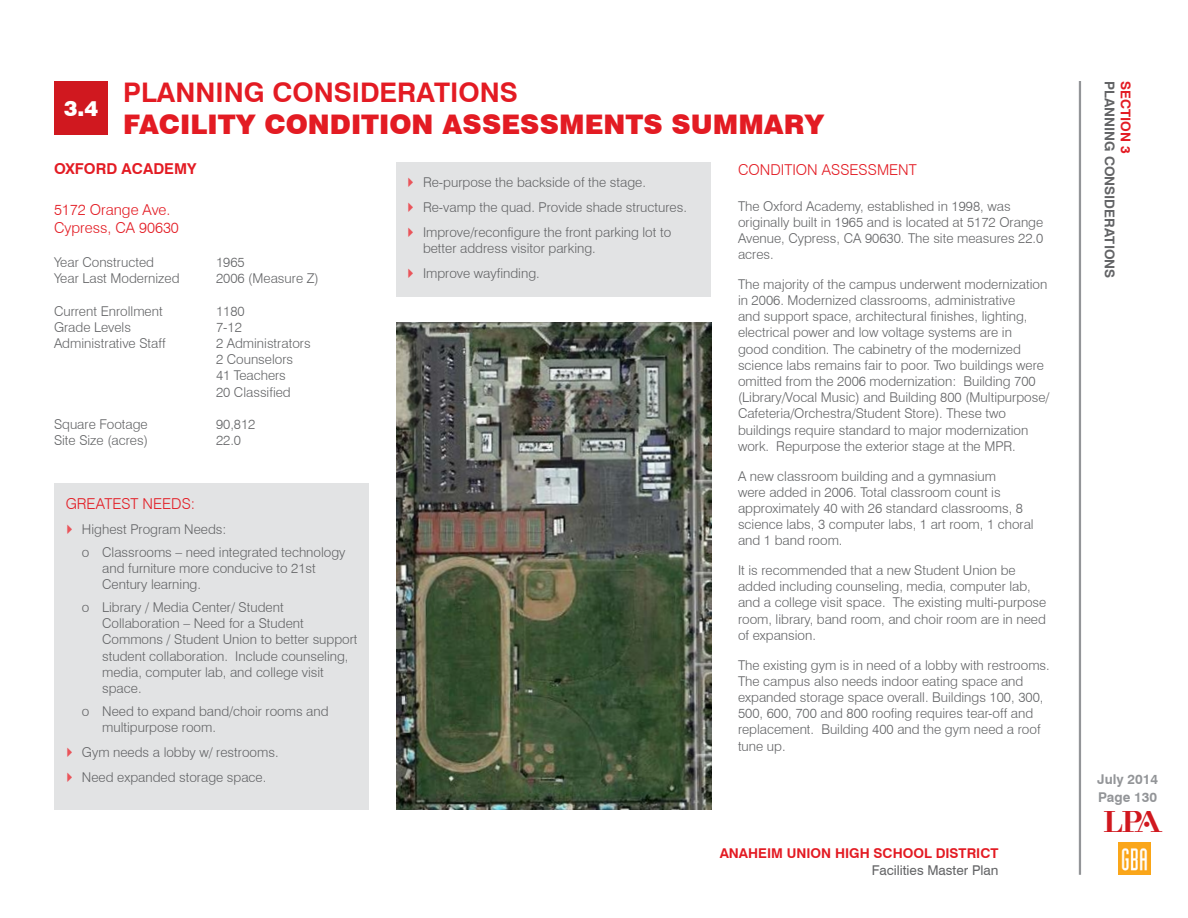
<style>
.page{position:relative;width:1188px;height:918px;background:#fff}
.page>*{position:absolute;margin:0;border:0;box-sizing:border-box;transform-origin:0 0}
.t1{font:900 27px "Swiss 721 BT";color:#e31b23}
.t2{font:700 27px "Swiss 721 BT";color:#e31b23}
.t3{font:900 21px "Swiss 721 BT";color:#fff}
.t4{font:21px "LPA Logo Regular";color:#d0181f}
.t5{font:300 15px/18px "Swiss 721 BT";color:#e31b23}
.t6{font:700 15px "Swiss 721 BT";color:#e31b23}
.t7{font:300 13.5px/16.2px "Swiss 721 BT";color:#636466}
.t8{font:700 13.5px "Swiss 721 BT";color:#e31b23}
.t9{font:700 13.5px "Swiss 721 BT";color:#636466}
.t10{font:13.5px "Swiss 721 BT";color:#636466}
.t11{font:700 13.5px "Swiss 721 BT";color:#939598}
.s1{color:#ea545a}
</style>
<div class="page">
<hr style="left:1079px;top:81px;width:2px;height:794px;background:#939598">
<div style="left:54px;top:81px;width:54px;height:54px;background:#d0181f"></div>
<img style="left:1118px;top:842px;width:32px;height:33px">
<div style="left:55px;top:483px;width:314px;height:327px;background:#e2e3e4"></div>
<img style="left:396px;top:322px;width:315px;height:488px">
<div style="left:396px;top:162px;width:315px;height:134px;background:#e2e3e4"></div>
<h2 class="t3" style="left:64px;top:96px;width:36px">3.4</h2>
<h1 class="t2" style="left:123px;top:76px;width:396px">PLANNING CONSIDERATIONS</h1>
<h1 class="t1" style="left:123px;top:108px;width:703px">FACILITY CONDITION ASSESSMENTS SUMMARY</h1>
<p class="t6" style="left:54px;top:159px;width:144px">OXFORD ACADEMY</p>
<p class="t5" style="left:54px;top:200px;width:126px">5172 Orange Ave.<br>Cypress, CA 90630</p>
<p class="t7" style="left:54px;top:254px;width:102px">Year Constructed</p>
<p class="t7" style="left:216px;top:254px;width:30px">1965</p>
<p class="t7" style="left:54px;top:270px;width:127px">Year Last Modernized</p>
<p class="t7" style="left:216px;top:270px;width:104px">2006 (Measure Z)</p>
<p class="t7" style="left:54px;top:303px;width:110px">Current Enrollment</p>
<p class="t7" style="left:216px;top:303px;width:30px">1180</p>
<p class="t7" style="left:54px;top:319px;width:79px">Grade Levels</p>
<p class="t7" style="left:216px;top:319px;width:27px">7-12</p>
<p class="t7" style="left:54px;top:335px;width:113px">Administrative Staff</p>
<p class="t7" style="left:216px;top:335px;width:96px">2 Administrators<br>2 Counselors<br>41 Teachers<br>20 Classified</p>
<p class="t7" style="left:54px;top:416px;width:95px">Square Footage</p>
<p class="t7" style="left:216px;top:416px;width:41px">90,812</p>
<p class="t7" style="left:54px;top:432px;width:96px">Site Size (acres)</p>
<p class="t7" style="left:216px;top:432px;width:27px">22.0</p>
<p class="t5" style="left:66px;top:495px;width:131px">GREATEST NEEDS:</p>
<p class="t7" style="left:82px;top:517px;width:265px;line-height:23px;text-indent:-20px"><span class="s1">✔</span> Highest Program Needs:<br>o Classrooms – need integrated technology</p>
<p class="t7" style="left:102px;top:560px;width:215px">and furniture more conducive to 21st<br>Century learning.</p>
<p class="t7" style="left:102px;top:599px;width:257px;text-indent:-20px">o Library / Media Center/ Student Collaboration – Need for a Student Commons / Student Union to better support student collaboration. Include counseling, media, computer lab, and college visit space.</p>
<p class="t7" style="left:102px;top:703px;width:228px;text-indent:-20px">o Need to expand band/choir rooms and multipurpose room.</p>
<p class="t7" style="left:62px;top:744px;width:218px"><span class="s1">✔</span> Gym needs a lobby w/ restrooms.</p>
<p class="t7" style="left:62px;top:769px;width:206px"><span class="s1">✔</span> Need expanded storage space.</p>
<p class="t7" style="left:403px;top:174px;width:245px"><span class="s1">✔</span> Re-purpose the backside of the stage.</p>
<p class="t7" style="left:403px;top:199px;width:286px"><span class="s1">✔</span> Re-vamp the quad. Provide shade structures.</p>
<p class="t7" style="left:423px;top:224px;width:250px;text-indent:-20px"><span class="s1">✔</span> Improve/reconfigure the front parking lot to better address visitor parking.</p>
<p class="t7" style="left:403px;top:265px;width:139px"><span class="s1">✔</span> Improve wayfinding.</p>
<p class="t5" style="left:738px;top:160px;width:180px">CONDITION ASSESSMENT</p>
<p class="t7" style="left:738px;top:198px;width:307px">The Oxford Academy, established in 1998, was originally built in 1965 and is located at 5172 Orange Avenue, Cypress, CA 90630. The site measures 22.0 acres.</p>
<p class="t7" style="left:738px;top:276px;width:313px">The majority of the campus underwent modernization in 2006. Modernized classrooms, administrative<br>and support space, architectural finishes, lighting, electrical power and low voltage systems are in<br>good condition. The cabinetry of the modernized science labs remains fair to poor. Two buildings were omitted from the 2006 modernization: Building 700 (Library/Vocal Music) and Building 800 (Multipurpose/ Cafeteria/Orchestra/Student Store). These two buildings require standard to major modernization work. Repurpose the exterior stage at the MPR.</p>
<p class="t7" style="left:738px;top:468px;width:297px">A new classroom building and a gymnasium<br>were added in 2006. Total classroom count is approximately 40 with 26 standard classrooms, 8 science labs, 3 computer labs, 1 art room, 1 choral and 1 band room.</p>
<p class="t7" style="left:738px;top:562px;width:310px">It is recommended that a new Student Union be added including counseling, media, computer lab, and a college visit space. The existing multi-purpose room, library, band room, and choir room are in need of expansion.</p>
<p class="t7" style="left:738px;top:657px;width:313px">The existing gym is in need of a lobby with restrooms.<br>The campus also needs indoor eating space and expanded storage space overall. Buildings 100, 300, 500, 600, 700 and 800 roofing requires tear-off and replacement. Building 400 and the gym need a roof tune up.</p>
<p class="t8" style="left:720px;top:845px;width:280px">ANAHEIM UNION HIGH SCHOOL DISTRICT</p>
<p class="t10" style="left:872px;top:861px;width:128px">Facilities Master Plan</p>
<p class="t9" style="left:1118px;top:81px;width:199px;rotate:90deg">PLANNING CONSIDERATIONS</p>
<p class="t8" style="left:1134px;top:81px;width:74px;rotate:90deg">SECTION 3</p>
<p class="t11" style="left:1097px;top:771px;width:62px">July 2014</p>
<h2 class="t4" style="left:1104px;top:812px;width:61px">LPA</h2>
<p class="t11" style="left:1098px;top:789px;width:60px">Page 130</p>
</div>
